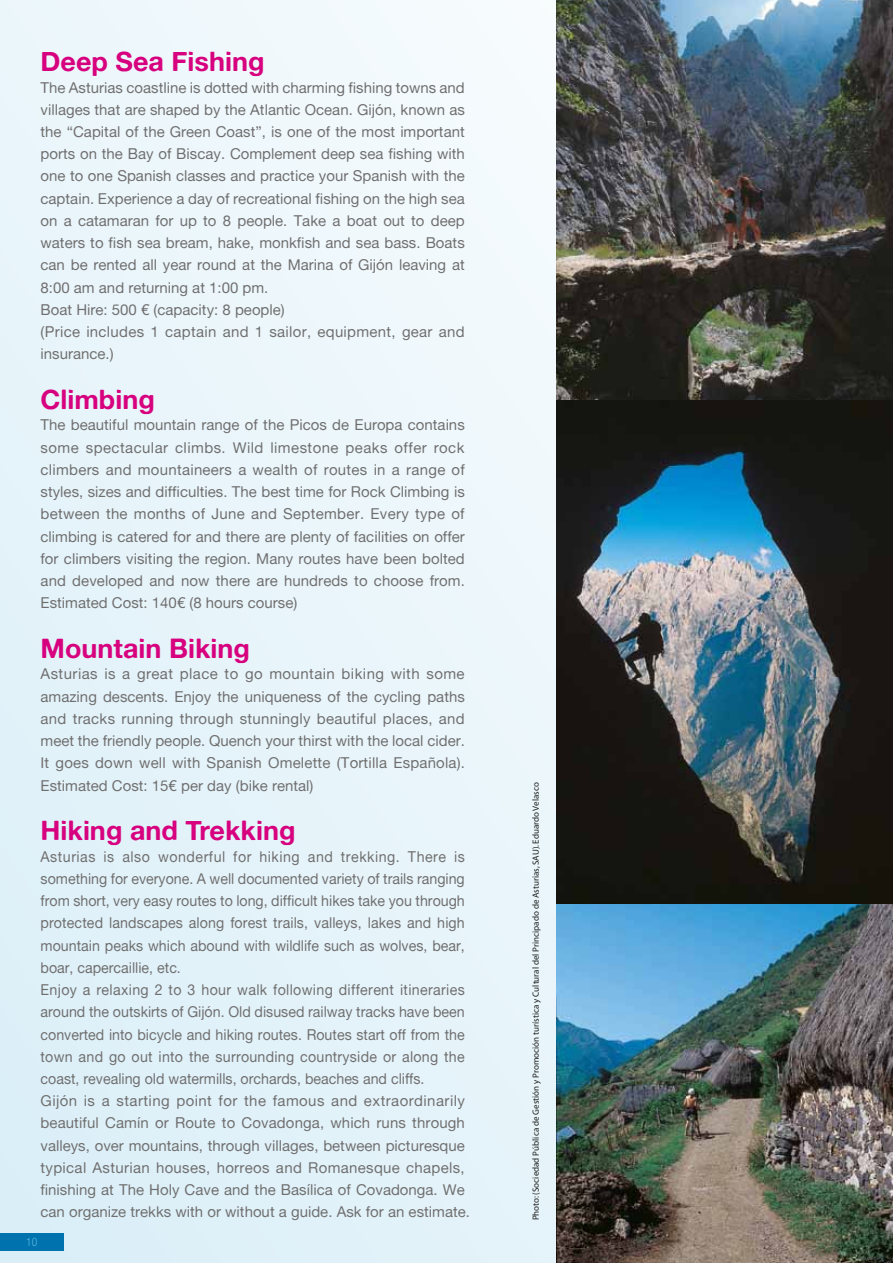
<style>
.page{position:relative;width:893px;height:1263px;background:#e8f5fa}
.page>*{position:absolute;margin:0;border:0;box-sizing:border-box;transform-origin:0 0}
.t1{font:27px "Alte Haas Grotesk Bold";color:#d7007e}
.t2{font:15px/22.2px "Alte Haas Grotesk";color:#706f6f;text-align:justify}
.t3{font:15px/22.2px "Alte Haas Grotesk";color:#706f6f;scale:.95 1}
.t4{font:300 condensed 11.7px "Helvetica Neue";color:#57b5e0}
.t5{font:9px "Myriad";color:#1d1d1b}
</style>
<div class="page">
<div style="left:0;top:1233px;width:64px;height:17px;background:#0072ad"></div>
<img style="left:557px;top:0;width:336px;height:401px">
<img style="left:557px;top:903px;width:336px;height:360px">
<img style="left:557px;top:401px;width:336px;height:502px">
<h1 class="t1" style="left:41px;top:45px;width:225px">Deep Sea Fishing</h1>
<p class="t2" style="left:41px;top:76px;width:426px;text-align:left">The Asturias coastline is dotted with charming fishing towns and villages that are shaped by the Atlantic Ocean. Gijón, known as the “Capital of the Green Coast”, is one of the most important ports on the Bay of Biscay. Complement deep sea fishing with one to one Spanish classes and practice your Spanish with the captain. Experience a day of recreational fishing on the high sea on a catamaran for up to 8 people. Take a boat out to deep waters to fish sea bream, hake, monkfish and sea bass. Boats can be rented all year round at the Marina of Gijón leaving at 8:00 am and returning at 1:00 pm.<br>Boat Hire: 500 € (capacity: 8 people)<br>(Price includes 1 captain and 1 sailor, equipment, gear and insurance.)</p>
<h1 class="t1" style="left:41px;top:383px;width:116px">Climbing</h1>
<p class="t2" style="left:41px;top:414px;width:426px">The beautiful mountain range of the Picos de Europa contains some spectacular climbs. Wild limestone peaks offer rock climbers and mountaineers a wealth of routes in a range of styles, sizes and difficulties. The best time for Rock Climbing is between the months of June and September. Every type of climbing is catered for and there are plenty of facilities on offer for climbers visiting the region. Many routes have been bolted and developed and now there are hundreds to choose from.<br>Estimated Cost: 140€ (8 hours course)</p>
<h1 class="t1" style="left:41px;top:632px;width:211px">Mountain Biking</h1>
<p class="t2" style="left:41px;top:663px;width:426px">Asturias is a great place to go mountain biking with some amazing descents. Enjoy the uniqueness of the cycling paths and tracks running through stunningly beautiful places, and meet the friendly people. Quench your thirst with the local cider.<br>It goes down well with Spanish Omelette (Tortilla Española).<br>Estimated Cost: 15€ per day (bike rental)</p>
<h1 class="t1" style="left:41px;top:814px;width:256px">Hiking and Trekking</h1>
<p class="t3" style="left:41px;top:845px;width:454px">Asturias is also wonderful for hiking and trekking. There is something for everyone. A well documented variety of trails ranging from short, very easy routes to long, difficult hikes take you through protected landscapes along forest trails, valleys, lakes and high mountain peaks which abound with wildlife such as wolves, bear, boar, capercaillie, etc.<br>Enjoy a relaxing 2 to 3 hour walk following different itineraries around the outskirts of Gijón. Old disused railway tracks have been converted into bicycle and hiking routes. Routes start off from the town and go out into the surrounding countryside or along the coast, revealing old watermills, orchards, beaches and cliffs.<br>Gijón is a starting point for the famous and extraordinarily beautiful Camín or Route to Covadonga, which runs through valleys, over mountains, through villages, between picturesque typical Asturian houses, horreos and Romanesque chapels, finishing at The Holy Cave and the Basílica of Covadonga. We can organize trekks with or without a guide. Ask for an estimate.</p>
<p class="t4" style="left:26px;top:1235px;width:13px">10</p>
<p class="t5" style="left:531px;top:1220px;width:439px;rotate:-90deg">Photo: (Sociedad Pública de Gestión y Promoción turística y Cultural del Principado de Asturias, SAU). Eduardo Velasco</p>
</div>
